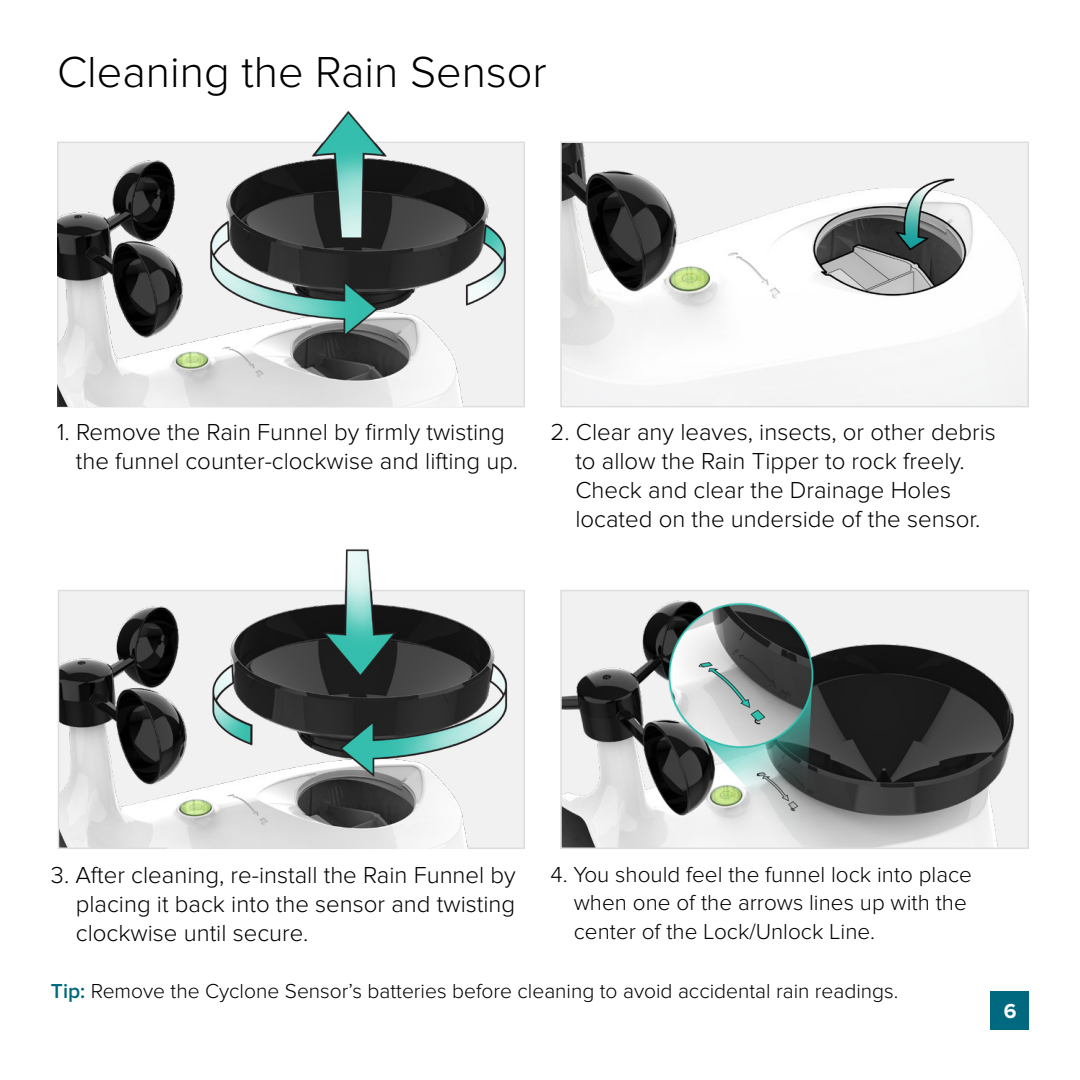
<style>
.page{position:relative;width:1080px;height:1080px;background:#fff}
.page>*{position:absolute;margin:0;border:0;box-sizing:border-box;transform-origin:0 0}
.t1{font:300 45px "Proxima Nova";color:#000}
.t2{font:300 24px/28.8px "Proxima Nova";color:#000}
.t3{font:300 22.5px/28.5px "Proxima Nova";color:#000}
.t4{font:300 21px "Proxima Nova";color:#000}
.t5{font:700 21px "Proxima Nova";color:#fff}
.s1{font-weight:600;color:#01697f}
</style>
<div class="page">
<img style="left:563px;top:593px;width:463px;height:253px">
<div style="left:560px;top:590px;width:469px;height:259px;border:2px solid #dcddde"></div>
<img style="left:563px;top:145px;width:463px;height:259px">
<div style="left:560px;top:142px;width:469px;height:265px;border:2px solid #dcddde"></div>
<img style="left:61px;top:593px;width:107px;height:253px">
<img style="left:58px;top:110px;width:466px;height:297px">
<img style="left:168px;top:549px;width:356px;height:299px">
<div style="left:991px;top:991px;width:38px;height:39px;background:#01697f"></div>
<h1 class="t1" style="left:57px;top:46px;width:491px">Cleaning the Rain Sensor</h1>
<p class="t2" style="left:76px;top:418px;width:444px;text-indent:-19px">1. Remove the Rain Funnel by firmly twisting the funnel counter-clockwise and lifting up.</p>
<p class="t2" style="left:575px;top:418px;width:422px;text-indent:-25px">2. Clear any leaves, insects, or other debris to allow the Rain Tipper to rock freely.<br>Check and clear the Drainage Holes located on the underside of the sensor.</p>
<p class="t2" style="left:76px;top:861px;width:441px;text-align:justify;text-indent:-25px">3. After cleaning, re-install the Rain Funnel by placing it back into the sensor and twisting clockwise until secure.</p>
<p class="t3" style="left:574px;top:860px;width:400px;text-indent:-23px">4. You should feel the funnel lock into place when one of the arrows lines up with the center of the Lock/Unlock Line.</p>
<p class="t4" style="left:51px;top:979px;width:849px"><span class="s1">Tip:</span> Remove the Cyclone Sensor’s batteries before cleaning to avoid accidental rain readings.</p>
<p class="t5" style="left:1004px;top:999px;width:14px">6</p>
</div>
